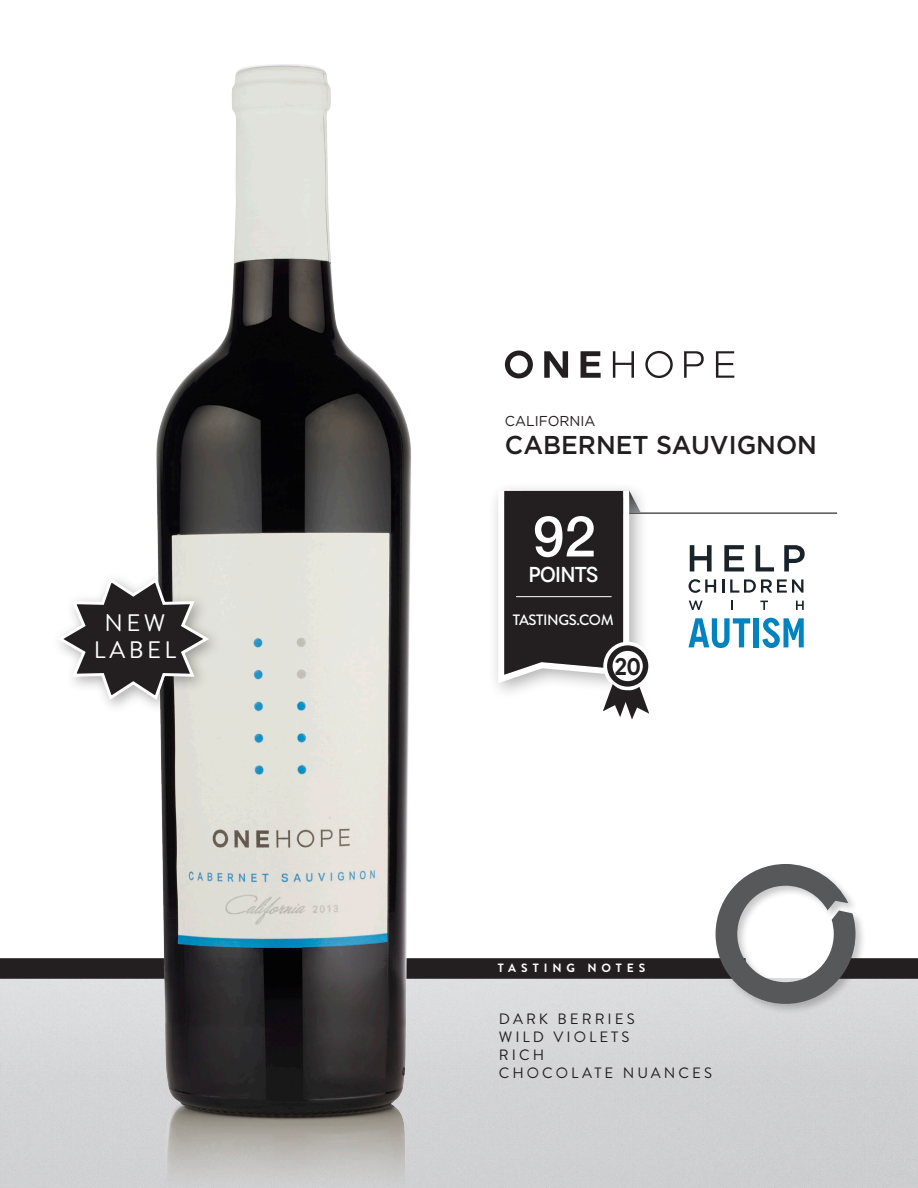
<style>
.page{position:relative;width:918px;height:1188px;background:#fff}
.page>*{position:absolute;margin:0;border:0;box-sizing:border-box;transform-origin:0 0}
.t1{font:500 56.55px "Helvetica Neue LT Std";color:#fff}
.t2{font:500 25.8px "Gotham HTF";color:#231f20}
.t3{font:600 24px "Novecentonarrow";color:#231f20}
.t4{font:23.85px/27px "Brandon Grotesque";letter-spacing:.14em;color:#fff;text-align:center}
.t5{font:500 21.6px "Novecento";letter-spacing:-.03em;color:#fff}
.t6{font:15px/18px "Brandon Grotesque";letter-spacing:.2em;color:#231f20}
.t7{font:500 15px "Brandon Grotesque";letter-spacing:-.03em;color:#fff}
.t8{font:14.4px "Gotham HTF";color:#231f20}
.t9{font:700 12px "Brandon Grotesque";letter-spacing:.41em;color:#fff}
</style>
<div class="page">
<div style="left:834px;top:958px;width:84px;height:21px;background:#231f20"></div>
<div style="left:0;top:958px;width:746px;height:21px;background:#231f20"></div>
<div style="left:713px;top:862px;width:154px;height:153px;background:#231f20;opacity:.25"></div>
<svg style="left:716px;top:864px;width:139px;height:140px"></svg>
<img style="left:102px;top:64px;width:345px;height:1124px">
<svg style="left:689px;top:601px;width:14px;height:9px"></svg>
<svg style="left:760px;top:601px;width:8px;height:9px"></svg>
<svg style="left:796px;top:601px;width:8px;height:9px"></svg>
<svg style="left:690px;top:545px;width:22px;height:26px"></svg>
<svg style="left:724px;top:545px;width:20px;height:26px"></svg>
<svg style="left:756px;top:545px;width:18px;height:26px"></svg>
<svg style="left:784px;top:545px;width:21px;height:26px"></svg>
<svg style="left:722px;top:579px;width:2px;height:14px"></svg>
<svg style="left:689px;top:579px;width:27px;height:14px"></svg>
<svg style="left:730px;top:579px;width:73px;height:14px"></svg>
<div style="left:754px;top:618px;width:5px;height:29px;background:#0083bf"></div>
<svg style="left:688px;top:618px;width:62px;height:30px"></svg>
<svg style="left:762px;top:618px;width:42px;height:30px"></svg>
<svg style="left:505px;top:351px;width:28px;height:27px"></svg>
<svg style="left:544px;top:351px;width:24px;height:27px"></svg>
<svg style="left:581px;top:351px;width:20px;height:27px"></svg>
<svg style="left:613px;top:351px;width:21px;height:27px"></svg>
<svg style="left:645px;top:351px;width:28px;height:27px"></svg>
<svg style="left:684px;top:351px;width:20px;height:27px"></svg>
<svg style="left:716px;top:351px;width:18px;height:27px"></svg>
<div style="left:51px;top:572px;width:172px;height:142px;background:#231f20;opacity:.35"></div>
<svg style="left:54px;top:576px;width:158px;height:126px"></svg>
<hr style="left:514px;top:513px;width:323px;height:1px;background:#231f20">
<div style="left:488px;top:481px;width:161px;height:220px;background:#231f20;opacity:.35"></div>
<svg style="left:498px;top:491px;width:158px;height:229px"></svg>
<h3 class="t4" style="left:94px;top:610px;width:84px">NEW<br>LABEL</h3>
<p class="t8" style="left:505px;top:413px;width:92px">CALIFORNIA</p>
<h2 class="t2" style="left:505px;top:430px;width:314px">CABERNET SAUVIGNON</h2>
<h1 class="t1" style="left:533px;top:503px;width:64px">92</h1>
<h3 class="t5" style="left:528px;top:562px;width:71px">POINTS</h3>
<p class="t7" style="left:513px;top:610px;width:102px">TASTINGS.COM</p>
<h3 class="t3" style="left:614px;top:652px;width:28px">20</h3>
<p class="t9" style="left:498px;top:960px;width:149px">TASTING NOTES</p>
<p class="t6" style="left:499px;top:1010px;width:215px">DARK BERRIES<br>WILD VIOLETS<br>RICH<br>CHOCOLATE NUANCES</p>
</div>
